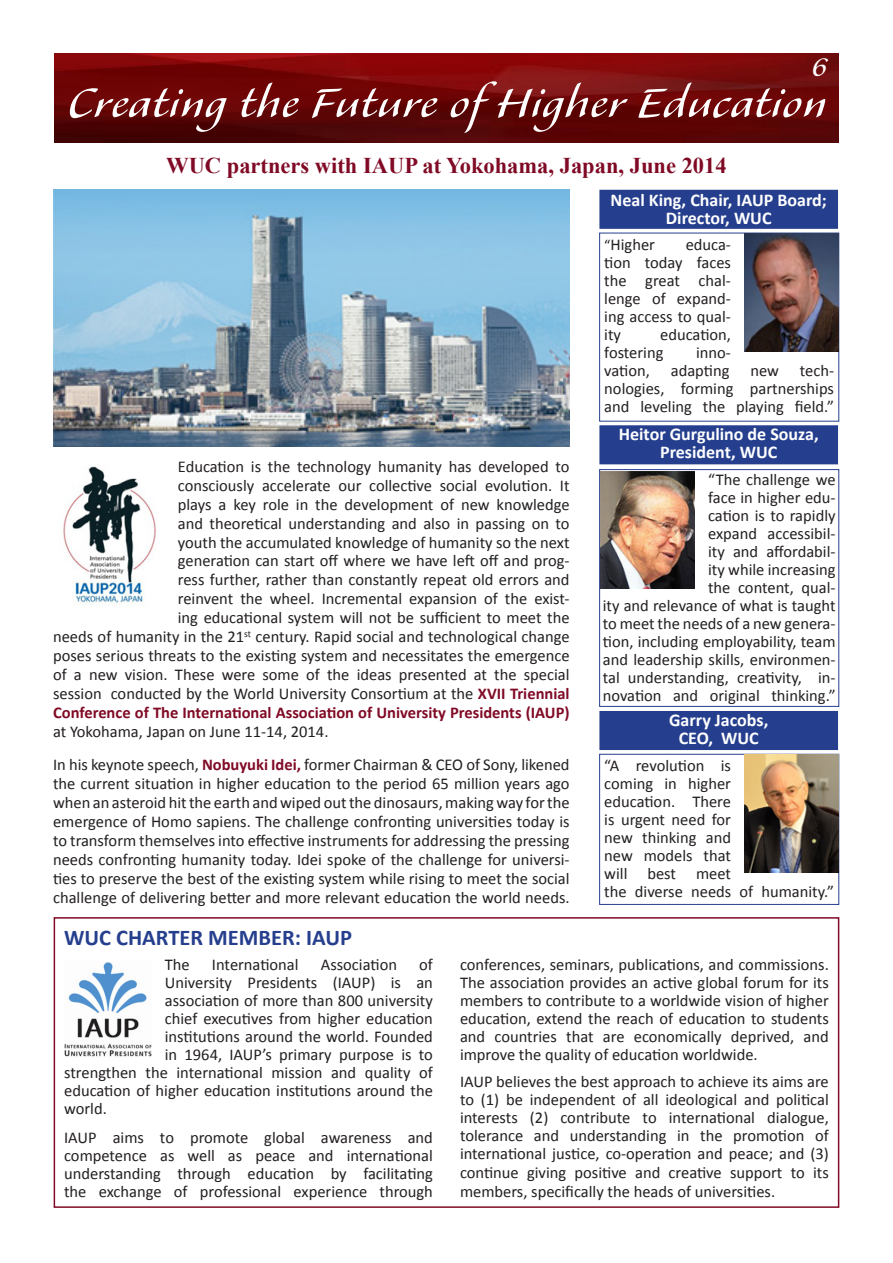
<style>
.page{position:relative;width:893px;height:1263px;background:#fff}
.page>*{position:absolute;margin:0;border:0;box-sizing:border-box;transform-origin:0 0}
.News_Title{font:52.5px "Alexa Std";letter-spacing:.02em;color:#fff}
.t1{font:33px "Alexa Std";color:#fff}
.News_Body_Title{font:700 22.5px "Times New Roman";color:#800a25}
.Heading_1{font:700 22.5px "Calibri";color:#253f8e}
.t2{font:700 18px/18px "Calibri";color:#fff;text-align:center}
.News_Body{font:16.5px/18px "Calibri";color:#231f20;text-align:justify}
.News_Body-2Column{font:16.5px/18px "Calibri";color:#231f20;text-align:justify}
.News_Body-2{font:700 16.5px "Calibri";color:#800a25}
.s1{font-weight:700;color:#800a25}
.s2{font-size:15px}
</style>
<div class="page">
<img style="left:54px;top:190px;width:516px;height:256px">
<img style="left:63px;top:466px;width:93px;height:139px">
<img style="left:54px;top:54px;width:785px;height:88px">
<div style="left:54px;top:917px;width:785px;height:291px;border:2px solid #800a25"></div>
<img style="left:64px;top:962px;width:87px;height:95px">
<div style="left:600px;top:190px;width:237px;height:38px;background:#253f8e"></div>
<div style="left:599px;top:190px;width:239px;height:39px;border:2px solid #253f8e"></div>
<img style="left:744px;top:233px;width:95px;height:118px">
<div style="left:600px;top:426px;width:237px;height:38px;background:#253f8e"></div>
<div style="left:599px;top:425px;width:239px;height:39px;border:2px solid #253f8e"></div>
<div style="left:599px;top:469px;width:240px;height:237px;border:1px solid #253f8e"></div>
<img style="left:600px;top:471px;width:95px;height:118px">
<div style="left:600px;top:712px;width:237px;height:37px;background:#253f8e"></div>
<div style="left:599px;top:711px;width:239px;height:39px;border:2px solid #253f8e"></div>
<div style="left:599px;top:754px;width:240px;height:151px;border:1px solid #253f8e"></div>
<img style="left:744px;top:754px;width:95px;height:118px">
<p class="t1" style="left:811px;top:52px;width:17px">6</p>
<p class="News_Title" style="left:67px;top:78px;width:759px">Creating the Future of Higher Education</p>
<p class="News_Body_Title" style="left:166px;top:150px;width:562px">WUC partners with IAUP at Yokohama, Japan, June 2014</p>
<p class="News_Body" style="left:178px;top:457px;width:393px">Education is the technology humanity has developed to</p>
<p class="News_Body" style="left:178px;top:476px;width:393px">consciously accelerate our collective social evolution. It</p>
<p class="News_Body" style="left:178px;top:495px;width:393px">plays a key role in the development of new knowledge</p>
<p class="News_Body" style="left:178px;top:514px;width:393px">and theoretical understanding and also in passing on to</p>
<p class="News_Body" style="left:178px;top:533px;width:393px">youth the accumulated knowledge of humanity so the next</p>
<p class="News_Body" style="left:178px;top:552px;width:393px">generation can start off where we have left off and prog-</p>
<p class="News_Body" style="left:178px;top:571px;width:393px">ress further, rather than constantly repeat old errors and</p>
<p class="News_Body" style="left:178px;top:590px;width:393px">reinvent the wheel. Incremental expansion of the exist-</p>
<p class="News_Body" style="left:178px;top:609px;width:393px">ing educational system will not be sufficient to meet the</p>
<p class="News_Body" style="left:53px;top:628px;width:518px">needs of humanity in the 21<sup>st</sup> century. Rapid social and technological change</p>
<p class="News_Body" style="left:53px;top:646px;width:518px">poses serious threats to the existing system and necessitates the emergence</p>
<p class="News_Body" style="left:53px;top:665px;width:518px">of a new vision. These were some of the ideas presented at the special</p>
<p class="News_Body" style="left:53px;top:684px;width:518px">session conducted by the World University Consortium at the <span class="s1">XVII Triennial</span></p>
<p class="News_Body-2" style="left:53px;top:702px;width:518px">Conference of The International Association of University Presidents (IAUP)</p>
<p class="News_Body" style="left:53px;top:722px;width:277px">at Yokohama, Japan on June 11-14, 2014.</p>
<p class="News_Body" style="left:53px;top:756px;width:518px;line-height:18.9px">In his keynote speech, <span class="s1">Nobuyuki Idei,</span> former Chairman &amp; CEO of Sony, likened the current situation in higher education to the period 65 million years ago when an asteroid hit the earth and wiped out the dinosaurs, making way for the emergence of Homo sapiens. The challenge confronting universities today is to transform themselves into effective instruments for addressing the pressing needs confronting humanity today. Idei spoke of the challenge for universi&shy;ties to preserve the best of the existing system while rising to meet the social challenge of delivering better and more relevant education the world needs.</p>
<p class="t2" style="left:611px;top:191px;width:218px">Neal King, Chair, IAUP Board;<br>Director, WUC</p>
<p class="News_Body" style="left:604px;top:236px;width:52px"><span class="s2">“</span>Higher</p>
<p class="News_Body" style="left:604px;top:236px;width:128px;text-indent:81px">educa&shy;tion today faces the great chal&shy;lenge of expand&shy;ing access to qual&shy;ity</p>
<p class="News_Body" style="left:604px;top:326px;width:128px;text-indent:56px">education, fostering</p>
<p class="News_Body" style="left:696px;top:344px;width:36px">inno-</p>
<p class="News_Body" style="left:604px;top:362px;width:231px;text-indent:196px">tech&shy;nologies, forming partnerships and leveling the playing field.”</p>
<p class="t2" style="left:619px;top:425px;width:201px">Heitor Gurgulino de Souza,<br>President, WUC</p>
<p class="News_Body" style="left:603px;top:471px;width:234px;text-align:right">“The challenge we<br>face in higher edu-<br>cation is to rapidly<br>expand accessibil-<br>ity and affordabil-<br>ity while increasing<br>the content, qual-<br>ity and relevance of what is taught to meet the needs of a new genera&shy;tion, including employability, team and leadership skills, environmen&shy;tal understanding, creativity, in&shy;novation and original thinking.”</p>
<p class="t2" style="left:669px;top:711px;width:101px">Garry Jacobs,</p>
<p class="t2" style="left:679px;top:729px;width:82px">CEO, WUC</p>
<p class="News_Body" style="left:604px;top:757px;width:231px;text-align:left">“A revolution is<br>coming in higher<br>education. There<br>is urgent need for<br>new thinking and<br>new models that<br>will best meet<br>the diverse needs of humanity.”</p>
<p class="News_Body" style="left:604px;top:362px;width:47px">vation,</p>
<p class="News_Body" style="left:671px;top:362px;width:60px">adapting</p>
<p class="News_Body" style="left:750px;top:362px;width:30px">new</p>
<p class="Heading_1" style="left:64px;top:923px;width:289px">WUC CHARTER MEMBER: IAUP</p>
<p class="News_Body-2Column" style="left:165px;top:955px;width:26px">The</p>
<p class="News_Body-2Column" style="left:212px;top:955px;width:88px">International</p>
<p class="News_Body-2Column" style="left:321px;top:955px;width:78px">Association</p>
<p class="News_Body-2Column" style="left:419px;top:955px;width:15px">of</p>
<p class="News_Body-2Column" style="left:165px;top:973px;width:270px">University Presidents (IAUP) is an</p>
<p class="News_Body-2Column" style="left:165px;top:991px;width:270px">association of more than 800 university</p>
<p class="News_Body-2Column" style="left:165px;top:1009px;width:270px">chief executives from higher education</p>
<p class="News_Body-2Column" style="left:165px;top:1027px;width:270px">institutions around the world. Founded</p>
<p class="News_Body-2Column" style="left:165px;top:1045px;width:270px">in 1964, IAUP’s primary purpose is to</p>
<p class="News_Body-2Column" style="left:64px;top:1063px;width:370px">strengthen the international mission and quality of</p>
<p class="News_Body-2Column" style="left:64px;top:1081px;width:370px">education of higher education institutions around the</p>
<p class="News_Body-2Column" style="left:64px;top:1099px;width:44px">world.</p>
<p class="News_Body-2Column" style="left:64px;top:1128px;width:370px">IAUP aims to promote global awareness and competence as well as peace and international understanding through education by facilitating the exchange of professional experience through</p>
<p class="News_Body-2Column" style="left:460px;top:956px;width:370px">conferences, seminars, publications, and commissions.<br>The association provides an active global forum for its members to contribute to a worldwide vision of higher education, extend the reach of education to students and countries that are economically deprived, and improve the quality of education worldwide.</p>
<p class="News_Body-2Column" style="left:460px;top:1073px;width:370px">IAUP believes the best approach to achieve its aims are to (1) be independent of all ideological and political interests (2) contribute to international dialogue, tolerance and understanding in the promotion of international justice, co-operation and peace; and (3) continue giving positive and creative support to its members, specifically the heads of universities.</p>
</div>
